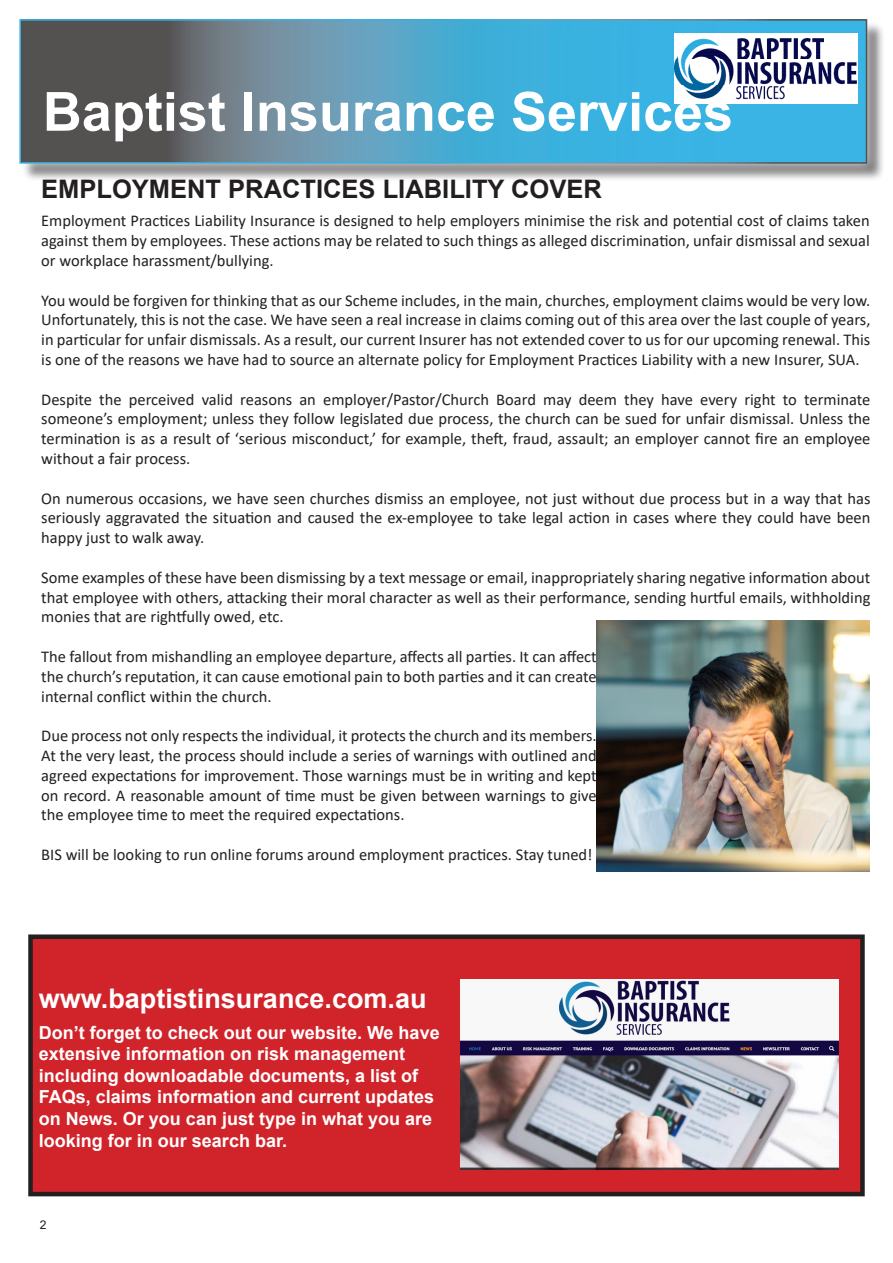
<style>
.page{position:relative;width:893px;height:1263px;background:#fff}
.page>*{position:absolute;margin:0;border:0;box-sizing:border-box;transform-origin:0 0}
.t1{font:700 54px "Arial";color:#fff}
.Paragraph_Style_1{font:700 27px "Arial";color:#fff}
.Heading_1{font:700 25.5px "Arial";color:#231f20}
.t2{font:700 18px/21.6px "Arial";color:#fff}
.t3{font:16.5px/19.8px "Calibri";color:#231f20;text-align:justify}
.t4{font:12px "Arial";color:#231f20}
</style>
<div class="page">
<div style="left:31px;top:937px;width:831px;height:257px;background:#d1232a"></div>
<div style="left:28px;top:934px;width:837px;height:262px;border:4px solid #231f20"></div>
<img style="left:461px;top:979px;width:377px;height:190px">
<img style="left:597px;top:620px;width:273px;height:252px">
<div style="left:22px;top:22px;width:864px;height:161px;background:#231f20;opacity:.75"></div>
<div style="left:10px;top:10px;width:867px;height:163px;background:#fff;opacity:.75"></div>
<svg style="left:22px;top:22px;width:842px;height:139px;background:#5092ae"></svg>
<img style="left:674px;top:33px;width:183px;height:71px">
<h1 class="t1" style="left:43px;top:74px;width:692px">Baptist Insurance Services</h1>
<p class="Heading_1" style="left:41px;top:171px;width:562px">EMPLOYMENT PRACTICES LIABILITY COVER</p>
<p class="t3" style="left:41px;top:211px;width:830px">Employment Practices Liability Insurance is designed to help employers minimise the risk and potential cost of claims taken against them by employees. These actions may be related to such things as alleged discrimination, unfair dismissal and sexual or workplace harassment/bullying.</p>
<p class="t3" style="left:41px;top:290px;width:831px">You would be forgiven for thinking that as our Scheme includes, in the main, churches, employment claims would be very low.<br>Unfortunately, this is not the case. We have seen a real increase in claims coming out of this area over the last couple of years, in particular for unfair dismissals. As a result, our current Insurer has not extended cover to us for our upcoming renewal. This is one of the reasons we have had to source an alternate policy for Employment Practices Liability with a new Insurer, SUA.</p>
<p class="t3" style="left:41px;top:389px;width:831px">Despite the perceived valid reasons an employer/Pastor/Church Board may deem they have every right to terminate someone’s employment; unless they follow legislated due process, the church can be sued for unfair dismissal. Unless the termination is as a result of ‘serious misconduct,’ for example, theft, fraud, assault; an employer cannot fire an employee without a fair process.</p>
<p class="t3" style="left:41px;top:488px;width:831px">On numerous occasions, we have seen churches dismiss an employee, not just without due process but in a way that has seriously aggravated the situation and caused the ex-employee to take legal action in cases where they could have been happy just to walk away.</p>
<p class="t3" style="left:41px;top:567px;width:831px">Some examples of these have been dismissing by a text message or email, inappropriately sharing negative information about that employee with others, attacking their moral character as well as their performance, sending hurtful emails, withholding monies that are rightfully owed, etc.</p>
<p class="t3" style="left:41px;top:646px;width:557px">The fallout from mishandling an employee departure, affects all parties. It can affect the church’s reputation, it can cause emotional pain to both parties and it can create internal conflict within the church.</p>
<p class="t3" style="left:41px;top:725px;width:557px">Due process not only respects the individual, it protects the church and its members.<br>At the very least, the process should include a series of warnings with outlined and agreed expectations for improvement. Those warnings must be in writing and kept on record. A reasonable amount of time must be given between warnings to give the employee time to meet the required expectations.</p>
<p class="t3" style="left:41px;top:844px;width:553px">BIS will be looking to run online forums around employment practices. Stay tuned!</p>
<p class="Paragraph_Style_1" style="left:39px;top:980px;width:389px">www.baptistinsurance.com.au</p>
<p class="t2" style="left:39px;top:1022px;width:402px">Don’t forget to check out our website. We have extensive information on risk management including downloadable documents, a list of FAQs, claims information and current updates on News. Or you can just type in what you are looking for in our search bar.</p>
<p class="t4" style="left:40px;top:1217px;width:8px">2</p>
</div>
